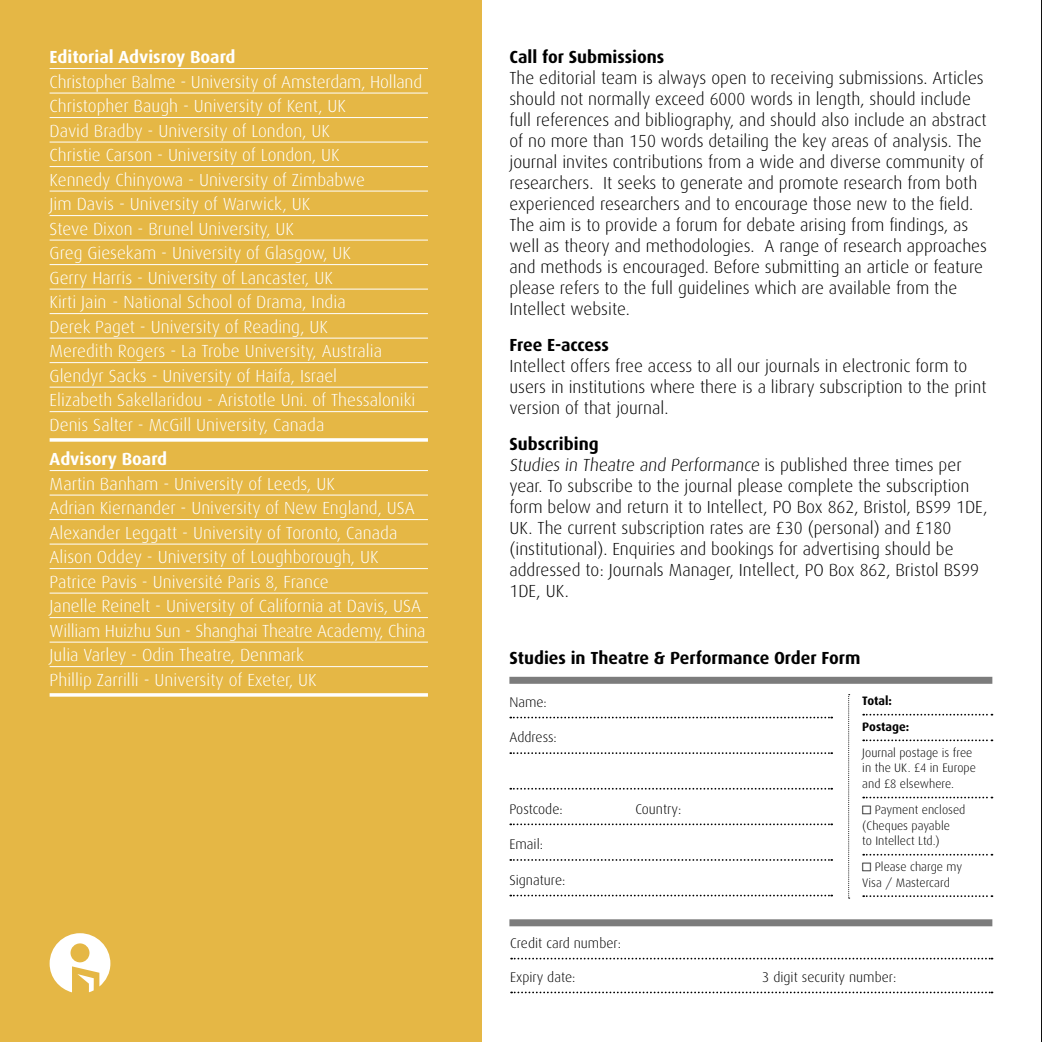
<style>
.page{position:relative;width:1042px;height:1042px;background:#fff}
.page>*{position:absolute;margin:0;border:0;box-sizing:border-box;transform-origin:0 0}
.t1{font:300 17.5px/21px "Dax";color:#000}
.t2{font:300 17.5px/24.5px "Dax";color:#fff}
.t3{font:700 17.5px "Dax";color:#000}
.t4{font:700 17.5px "Dax";color:#fff}
.t5{font:300 14px "Dax";color:#000}
.t6{font:300 12.25px/15.8px "Dax";color:#000}
.t7{font:700 12.25px/25.7px "Dax";color:#000}
</style>
<div class="page">
<img style="left:1041px;top:0;width:1px;height:1042px">
<div style="left:0;top:0;width:482px;height:1042px;background:#e5b745"></div>
<hr style="left:50px;top:68px;width:378px;height:1px;background:#fff">
<hr style="left:50px;top:93px;width:378px;height:1px;background:#fff">
<hr style="left:50px;top:117px;width:378px;height:1px;background:#fff">
<hr style="left:50px;top:142px;width:378px;height:1px;background:#fff">
<hr style="left:50px;top:166px;width:378px;height:1px;background:#fff">
<hr style="left:50px;top:191px;width:378px;height:1px;background:#fff">
<hr style="left:50px;top:215px;width:378px;height:1px;background:#fff">
<hr style="left:50px;top:240px;width:378px;height:1px;background:#fff">
<hr style="left:50px;top:264px;width:378px;height:1px;background:#fff">
<hr style="left:50px;top:289px;width:378px;height:1px;background:#fff">
<hr style="left:50px;top:313px;width:378px;height:1px;background:#fff">
<hr style="left:50px;top:338px;width:378px;height:1px;background:#fff">
<hr style="left:50px;top:362px;width:378px;height:1px;background:#fff">
<hr style="left:50px;top:387px;width:378px;height:1px;background:#fff">
<hr style="left:50px;top:411px;width:378px;height:1px;background:#fff">
<svg style="left:50px;top:438px;width:378px;height:4px;background:#fbf5e7"></svg>
<hr style="left:50px;top:470px;width:378px;height:1px;background:#fff">
<hr style="left:50px;top:495px;width:378px;height:1px;background:#fff">
<hr style="left:50px;top:519px;width:378px;height:1px;background:#fff">
<hr style="left:50px;top:544px;width:378px;height:1px;background:#fff">
<hr style="left:50px;top:568px;width:378px;height:1px;background:#fff">
<hr style="left:50px;top:593px;width:378px;height:1px;background:#fff">
<hr style="left:50px;top:617px;width:378px;height:1px;background:#fff">
<hr style="left:50px;top:642px;width:378px;height:1px;background:#fff">
<hr style="left:50px;top:666px;width:378px;height:1px;background:#fff">
<hr style="left:50px;top:693px;width:378px;height:3px;background:#fff">
<svg style="left:511px;top:958px;width:481px;height:1px"></svg>
<svg style="left:511px;top:991px;width:481px;height:2px"></svg>
<svg style="left:510px;top:716px;width:322px;height:2px"></svg>
<svg style="left:510px;top:752px;width:322px;height:2px"></svg>
<svg style="left:510px;top:788px;width:322px;height:1px"></svg>
<svg style="left:510px;top:823px;width:322px;height:2px"></svg>
<svg style="left:510px;top:859px;width:322px;height:2px"></svg>
<svg style="left:510px;top:894px;width:322px;height:2px"></svg>
<svg style="left:863px;top:714px;width:129px;height:1px"></svg>
<svg style="left:863px;top:739px;width:129px;height:2px"></svg>
<svg style="left:863px;top:796px;width:129px;height:2px"></svg>
<svg style="left:863px;top:854px;width:129px;height:1px"></svg>
<svg style="left:863px;top:895px;width:129px;height:2px"></svg>
<div style="left:509px;top:919px;width:483px;height:7px;background:#7c7c7c"></div>
<div style="left:509px;top:677px;width:483px;height:7px;background:#7c7c7c"></div>
<svg style="left:848px;top:694px;width:2px;height:204px"></svg>
<svg style="left:50px;top:933px;width:60px;height:59px"></svg>
<p class="t4" style="left:50px;top:47px;width:187px">Editorial Advisroy Board</p>
<p class="t2" style="left:50px;top:70px;width:374px">Christopher Balme - University of Amsterdam, Holland Christopher Baugh - University of Kent, UK<br>David Bradby - University of London, UK<br>Christie Carson - University of London, UK<br>Kennedy Chinyowa - University of Zimbabwe<br>Jim Davis - University of Warwick, UK<br>Steve Dixon - Brunel University, UK<br>Greg Giesekam - University of Glasgow, UK<br>Gerry Harris - University of Lancaster, UK<br>Kirti Jain - National School of Drama, India<br>Derek Paget - University of Reading, UK<br>Meredith Rogers - La Trobe University, Australia Glendyr Sacks - University of Haifa, Israel<br>Elizabeth Sakellaridou - Aristotle Uni. of Thessaloniki Denis Salter - McGill University, Canada</p>
<p class="t4" style="left:50px;top:449px;width:119px">Advisory Board</p>
<p class="t2" style="left:50px;top:471px;width:377px">Martin Banham - University of Leeds, UK<br>Adrian Kiernander - University of New England, USA Alexander Leggatt - University of Toronto, Canada Alison Oddey - University of Loughborough, UK Patrice Pavis - Université Paris 8, France<br>Janelle Reinelt - University of California at Davis, USA William Huizhu Sun - Shanghai Theatre Academy, China Julia Varley - Odin Theatre, Denmark<br>Phillip Zarrilli - University of Exeter, UK</p>
<p class="t3" style="left:509px;top:47px;width:156px">Call for Submissions</p>
<p class="t1" style="left:509px;top:68px;width:479px">The editorial team is always open to receiving submissions. Articles should not normally exceed 6000 words in length, should include full references and bibliography, and should also include an abstract of no more than 150 words detailing the key areas of analysis. The journal invites contributions from a wide and diverse community of researchers. It seeks to generate and promote research from both experienced researchers and to encourage those new to the field.<br>The aim is to provide a forum for debate arising from findings, as well as theory and methodologies. A range of research approaches and methods is encouraged. Before submitting an article or feature please refers to the full guidelines which are available from the Intellect website.</p>
<p class="t3" style="left:509px;top:335px;width:101px">Free E-access</p>
<p class="t1" style="left:509px;top:356px;width:479px">Intellect offers free access to all our journals in electronic form to users in institutions where there is a library subscription to the print version of that journal.</p>
<p class="t3" style="left:509px;top:434px;width:91px">Subscribing</p>
<p class="t1" style="left:509px;top:455px;width:480px">Studies in Theatre and Performance is published three times per year. To subscribe to the journal please complete the subscription form below and return it to Intellect, PO Box 862, Bristol, BS99 1DE, UK. The current subscription rates are £30 (personal) and £180 (institutional). Enquiries and bookings for advertising should be addressed to: Journals Manager, Intellect, PO Box 862, Bristol BS99<br>1DE, UK.</p>
<p class="t3" style="left:509px;top:648px;width:353px">Studies in Theatre &amp; Performance Order Form</p>
<p class="t5" style="left:509px;top:694px;width:39px">Name:</p>
<p class="t5" style="left:509px;top:730px;width:49px">Address:</p>
<p class="t5" style="left:509px;top:801px;width:55px">Postcode:</p>
<p class="t5" style="left:635px;top:801px;width:47px">Country:</p>
<p class="t5" style="left:509px;top:836px;width:35px">Email:</p>
<p class="t5" style="left:509px;top:872px;width:57px">Signature:</p>
<p class="t7" style="left:862px;top:688px;width:49px">Total:<br>Postage:</p>
<p class="t6" style="left:862px;top:745px;width:115px">Journal postage is free in the UK. £4 in Europe and £8 elsewhere.</p>
<p class="t6" style="left:862px;top:802px;width:105px;text-indent:13px">Payment enclosed (Cheques payable<br>to Intellect Ltd.)</p>
<p class="t6" style="left:862px;top:859px;width:101px;text-indent:13px">Please charge my<br>Visa / Mastercard</p>
<p class="t5" style="left:510px;top:935px;width:112px">Credit card number:</p>
<p class="t5" style="left:510px;top:969px;width:67px">Expiry date:</p>
<p class="t5" style="left:762px;top:969px;width:136px">3 digit security number:</p>
</div>
